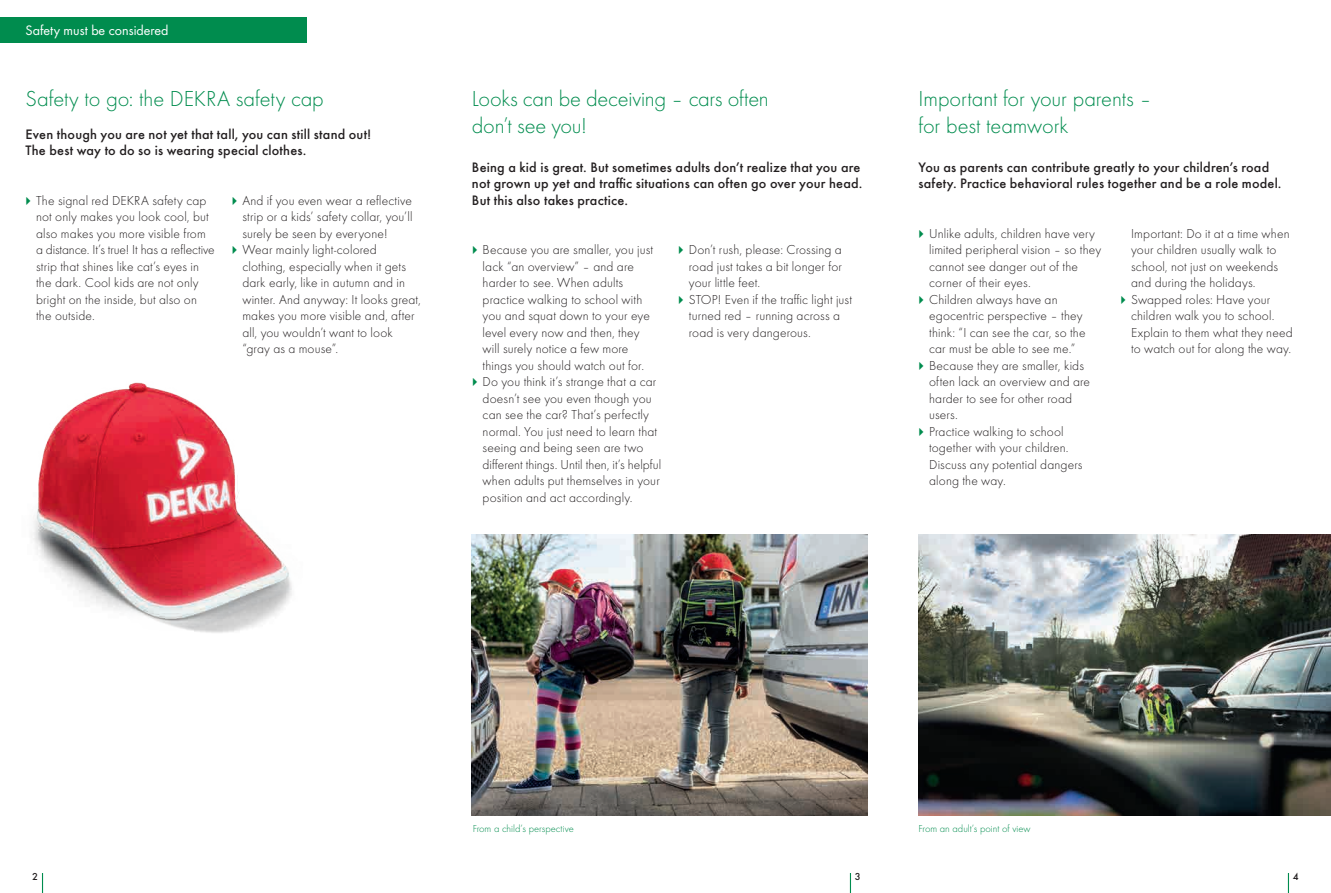
<style>
.page{position:relative;width:1331px;height:893px;background:#fff}
.page>*{position:absolute;margin:0;border:0;box-sizing:border-box;transform-origin:0 0}
.t1{font:300 22.5px/27px "Futura";letter-spacing:-.005em;color:#008c4e}
.t2{font:500 14.25px/16.5px "Futura";letter-spacing:.015em;color:#231f20}
.t3{font:14.25px "Futura Boo";color:#fff}
.t4{font:300 13.5px/16.5px "Futura";letter-spacing:.01em;color:#231f20}
.t5{font:300 10.5px "Futura";color:#008c4e}
.t6{font:500 10.5px "Futura";color:#231f20}
</style>
<div class="page">
<img style="left:33px;top:382px;width:259px;height:251px">
<img style="left:918px;top:535px;width:413px;height:280px">
<img style="left:472px;top:535px;width:396px;height:280px">
<svg style="left:42px;top:873px;width:1px;height:20px"></svg>
<svg style="left:850px;top:873px;width:1px;height:20px"></svg>
<svg style="left:1288px;top:873px;width:1px;height:20px"></svg>
<div style="left:0;top:17px;width:306px;height:26px;background:#008c4e"></div>
<p class="t3" style="left:26px;top:20px;width:144px">Safety must be considered</p>
<h1 class="t1" style="left:26px;top:84px;width:300px">Safety to go: the DEKRA safety cap</h1>
<p class="t2" style="left:26px;top:125px;width:347px">Even though you are not yet that tall, you can still stand out!<br>The best way to do so is wearing special clothes.</p>
<p class="t4" style="left:36px;top:192px;width:180px">The signal red DEKRA safety cap not only makes you look cool, but also makes you more visible from a distance. It’s true! It has a reflective strip that shines like cat’s eyes in the dark. Cool kids are not only bright on the inside, but also on the outside.</p>
<p class="t4" style="left:242px;top:192px;width:180px">And if you even wear a reflective strip or a kids’ safety collar, you’ll surely be seen by everyone!<br>Wear mainly light-colored clothing, especially when it gets dark early, like in autumn and in winter. And anyway: It looks great, makes you more visible and, after all, you wouldn’t want to look “gray as a mouse”.</p>
<h1 class="t1" style="left:472px;top:84px;width:298px">Looks can be deceiving – cars often don’t see you!</h1>
<p class="t2" style="left:472px;top:158px;width:392px">Being a kid is great. But sometimes adults don’t realize that you are not grown up yet and traffic situations can often go over your head.<br>But this also takes practice.</p>
<p class="t4" style="left:483px;top:241px;width:180px">Because you are smaller, you just lack “an overview” – and are harder to see. When adults practice walking to school with you and squat down to your eye level every now and then, they<br>will surely notice a few more<br>things you should watch out for.<br>Do you think it’s strange that a car doesn’t see you even though you can see the car? That’s perfectly normal. You just need to learn that seeing and being seen are two different things. Until then, it’s helpful when adults put themselves in your position and act accordingly.</p>
<p class="t4" style="left:689px;top:241px;width:165px">Don’t rush, please: Crossing a road just takes a bit longer for your little feet.<br>STOP! Even if the traffic light just turned red – running across a road is very dangerous.</p>
<h1 class="t1" style="left:918px;top:84px;width:235px">Important for your parents – for best teamwork</h1>
<p class="t2" style="left:918px;top:158px;width:365px">You as parents can contribute greatly to your children’s road safety. Practice behavioral rules together and be a role model.</p>
<p class="t4" style="left:929px;top:225px;width:173px">Unlike adults, children have very limited peripheral vision – so they cannot see danger out of the corner of their eyes.<br>Children always have an egocentric perspective – they think: “I can see the car, so the car must be able to see me.”<br>Because they are smaller, kids often lack an overview and are harder to see for other road users.<br>Practice walking to school together with your children.<br>Discuss any potential dangers along the way.</p>
<p class="t4" style="left:1131px;top:225px;width:163px">Important: Do it at a time when your children usually walk to school, not just on weekends and during the holidays.<br>Swapped roles: Have your children walk you to school.<br>Explain to them what they need to watch out for along the way.</p>
<p class="t5" style="left:473px;top:822px;width:103px">From a child’s perspective</p>
<p class="t5" style="left:918px;top:822px;width:114px">From an adult’s point of view</p>
<p class="t6" style="left:32px;top:869px;width:7px">2</p>
<p class="t6" style="left:855px;top:869px;width:7px">3</p>
<p class="t6" style="left:1293px;top:869px;width:7px">4</p>
</div>
